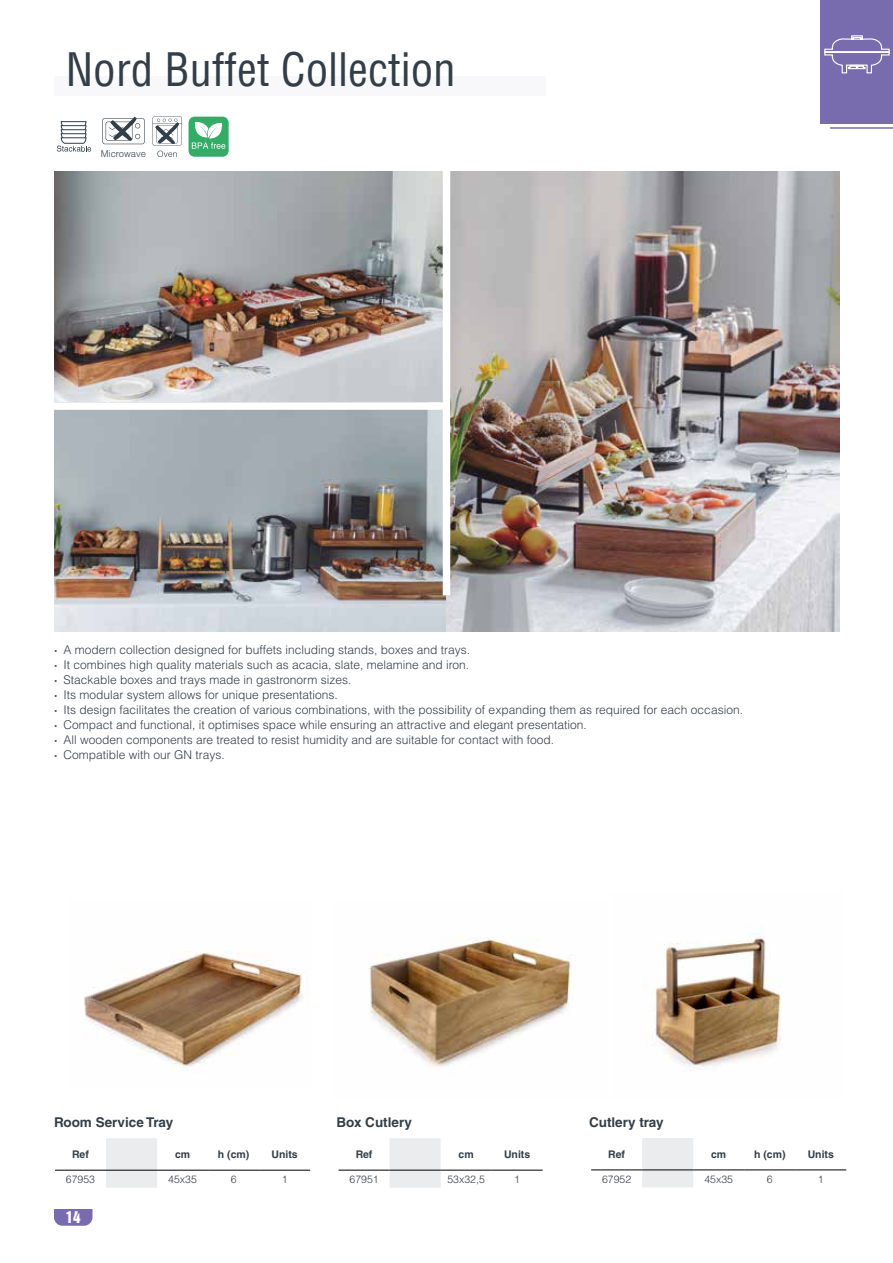
<style>
.page{position:relative;width:893px;height:1263px;background:#fff}
.page>*{position:absolute;margin:0;border:0;box-sizing:border-box;transform-origin:0 0}
.t1{font:condensed 45px "Helvetica LT Std";color:#343e48}
.t2{font:15px "Helvetica Inserat LT Std";color:#fff}
.t3{font:700 13.5px "Helvetica LT Std";color:#343e48}
.t4{font:300 12px/15px "Helvetica LT Std";color:#343e48}
.t5{font:700 10.5px "Helvetica LT Std";color:#343e48}
.t6{font:300 10.5px "Helvetica LT Std";color:#343e48}
.t7{font:300 9.45px "Helvetica LT Std";color:#323e48}
.s1{font-weight:700}
</style>
<div class="page">
<div style="left:54px;top:76px;width:491px;height:20px;background:#f8f8fb"></div>
<svg style="left:57px;top:121px;width:34px;height:31px"></svg>
<div style="left:55px;top:117px;width:39px;height:39px;border:1px solid #fff;border-radius:6px"></div>
<svg style="left:102px;top:117px;width:43px;height:27px"></svg>
<svg style="left:152px;top:116px;width:30px;height:41px"></svg>
<div style="left:189px;top:117px;width:40px;height:40px;background:#33ac67;border-radius:6px"></div>
<svg style="left:192px;top:121px;width:33px;height:28px"></svg>
<img style="left:84px;top:951px;width:224px;height:116px">
<img style="left:368px;top:937px;width:207px;height:131px">
<img style="left:644px;top:933px;width:137px;height:135px">
<img style="left:54px;top:171px;width:785px;height:460px">
<div style="left:47px;top:402px;width:399px;height:8px;background:#fff"></div>
<div style="left:443px;top:167px;width:7px;height:428px;background:#fff"></div>
<svg style="left:54px;top:1209px;width:38px;height:17px"></svg>
<div style="left:106px;top:1138px;width:51px;height:50px;background:#ebeced"></div>
<hr style="left:55px;top:1170px;width:51px;height:1px;background:#000">
<hr style="left:106px;top:1170px;width:51px;height:1px;background:#000">
<hr style="left:157px;top:1170px;width:51px;height:1px;background:#000">
<hr style="left:208px;top:1170px;width:51px;height:1px;background:#000">
<hr style="left:259px;top:1170px;width:51px;height:1px;background:#000">
<div style="left:390px;top:1138px;width:51px;height:50px;background:#ebeced"></div>
<hr style="left:339px;top:1170px;width:51px;height:1px;background:#000">
<hr style="left:390px;top:1170px;width:51px;height:1px;background:#000">
<hr style="left:441px;top:1170px;width:51px;height:1px;background:#000">
<hr style="left:492px;top:1170px;width:51px;height:1px;background:#000">
<div style="left:642px;top:1138px;width:51px;height:49px;background:#ebeced"></div>
<hr style="left:591px;top:1170px;width:51px;height:1px;background:#000">
<hr style="left:642px;top:1170px;width:51px;height:1px;background:#000">
<hr style="left:693px;top:1170px;width:51px;height:1px;background:#000">
<hr style="left:744px;top:1170px;width:51px;height:1px;background:#000">
<hr style="left:795px;top:1170px;width:51px;height:1px;background:#000">
<div style="left:821px;top:0;width:72px;height:124px;background:#786caf"></div>
<hr style="left:830px;top:127px;width:63px;height:2px;background:#786caf">
<svg style="left:824px;top:35px;width:66px;height:39px"></svg>
<h1 class="t1" style="left:66px;top:42px;width:391px">Nord Buffet Collection</h1>
<p class="t7" style="left:101px;top:147px;width:47px">Microwave</p>
<p class="t4" style="left:54px;top:642px;width:690px"><span class="s1">·</span> A modern collection designed for buffets including stands, boxes and trays.<br><span class="s1">·</span> It combines high quality materials such as acacia, slate, melamine and iron.<br><span class="s1">·</span> Stackable boxes and trays made in gastronorm sizes.<br><span class="s1">·</span> Its modular system allows for unique presentations.<br><span class="s1">·</span> Its design facilitates the creation of various combinations, with the possibility of expanding them as required for each occasion. <span class="s1">·</span> Compact and functional, it optimises space while ensuring an attractive and elegant presentation.<br><span class="s1">·</span> All wooden components are treated to resist humidity and are suitable for contact with food.<br><span class="s1">·</span> Compatible with our GN trays.</p>
<p class="t3" style="left:54px;top:1114px;width:121px">Room Service Tray</p>
<p class="t3" style="left:336px;top:1114px;width:77px">Box Cutlery</p>
<p class="t3" style="left:589px;top:1114px;width:76px">Cutlery tray</p>
<p class="t5" style="left:72px;top:1148px;width:18px">Ref</p>
<p class="t5" style="left:175px;top:1148px;width:17px">cm</p>
<p class="t5" style="left:218px;top:1148px;width:33px">h (cm)</p>
<p class="t5" style="left:272px;top:1148px;width:28px">Units</p>
<p class="t6" style="left:66px;top:1172px;width:31px">67953</p>
<p class="t6" style="left:168px;top:1172px;width:30px">45x35</p>
<p class="t6" style="left:231px;top:1172px;width:7px">6</p>
<p class="t6" style="left:282px;top:1172px;width:7px">1</p>
<p class="t2" style="left:66px;top:1208px;width:16px">14</p>
<p class="t5" style="left:356px;top:1148px;width:18px">Ref</p>
<p class="t5" style="left:459px;top:1148px;width:17px">cm</p>
<p class="t5" style="left:504px;top:1148px;width:28px">Units</p>
<p class="t6" style="left:349px;top:1172px;width:31px">67951</p>
<p class="t6" style="left:447px;top:1172px;width:39px">53x32,5</p>
<p class="t6" style="left:514px;top:1172px;width:7px">1</p>
<p class="t5" style="left:608px;top:1147px;width:18px">Ref</p>
<p class="t5" style="left:711px;top:1147px;width:17px">cm</p>
<p class="t5" style="left:754px;top:1147px;width:33px">h (cm)</p>
<p class="t5" style="left:808px;top:1147px;width:28px">Units</p>
<p class="t6" style="left:602px;top:1172px;width:31px">67952</p>
<p class="t6" style="left:704px;top:1172px;width:30px">45x35</p>
<p class="t6" style="left:767px;top:1172px;width:7px">6</p>
<p class="t6" style="left:818px;top:1172px;width:7px">1</p>
</div>
